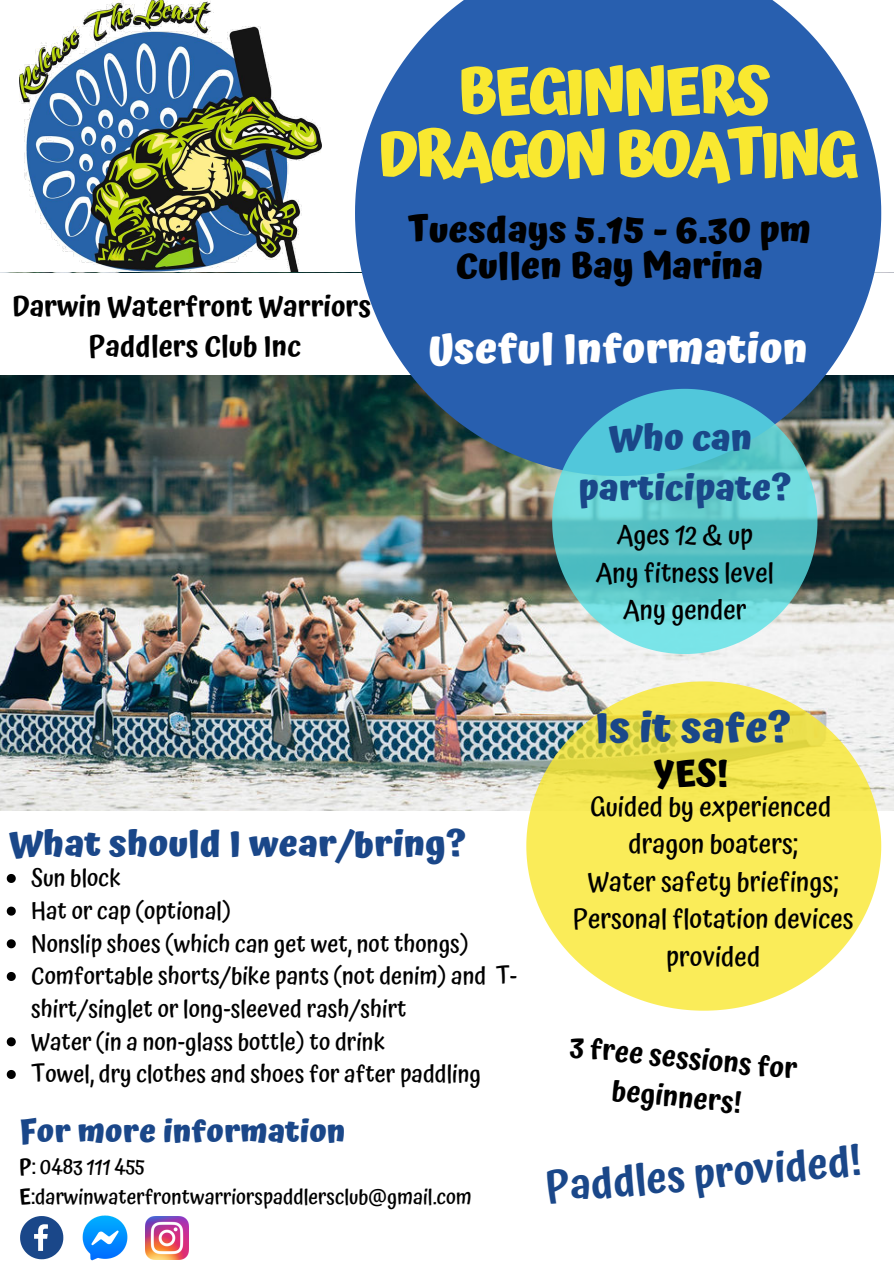
<style>
.page{position:relative;width:894px;height:1264px;background:#fff}
.page>*{position:absolute;margin:0;border:0;box-sizing:border-box;transform-origin:0 0}
.t1{font:700 63px "Atma";letter-spacing:-.06em;color:#f9e830}
.t2{font:700 42px "Atma";color:#fff}
.t3{font:700 42px "Atma";color:#1a4789}
.t4{font:600 41.1px "Atma";color:#1a4789}
.t5{font:700 36px "Atma";color:#1a4789}
.t6{font:700 36px "Atma";color:#000}
.t7{font:700 31.5px "Atma";color:#1a4789}
.t8{font:600 28.5px/39.5px "Atma";color:#000;text-align:center}
.t9{font:500 27px/37.3px "Atma";color:#000;text-align:center}
.t10{font:500 24px/32.7px "Atma";color:#000}
.t11{font:500 21px "Atma";color:#000}
.s1{font-weight:600}
</style>
<div class="page">
<img style="left:19px;top:0;width:302px;height:273px">
<img style="left:0;top:375px;width:893px;height:435px">
<svg style="left:355px;top:0;width:526px;height:476px;fill:#285faf"></svg>
<svg style="left:552px;top:389px;width:265px;height:265px"></svg>
<svg style="left:526px;top:681px;width:355px;height:329px;fill:#faec59"></svg>
<svg style="left:20px;top:1216px;width:43px;height:43px"></svg>
<img style="left:146px;top:1216px;width:42px;height:43px">
<img style="left:82px;top:1215px;width:45px;height:45px">
<svg style="left:7px;top:874px;width:9px;height:9px"></svg>
<svg style="left:7px;top:906px;width:9px;height:9px"></svg>
<svg style="left:7px;top:939px;width:9px;height:9px"></svg>
<svg style="left:7px;top:972px;width:9px;height:8px"></svg>
<svg style="left:7px;top:1037px;width:9px;height:9px"></svg>
<svg style="left:7px;top:1070px;width:9px;height:8px"></svg>
<p class="t1" style="left:456px;top:55px;width:315px">BEGINNERS</p>
<p class="t1" style="left:378px;top:118px;width:481px">DRAGON BOATING</p>
<p class="t8" style="left:12px;top:287px;width:360px">Darwin Waterfront Warriors</p>
<p class="t8" style="left:88px;top:326px;width:214px">Paddlers Club Inc</p>
<p class="t6" style="left:408px;top:208px;width:404px">Tuesdays 5.15 - 6.30 pm</p>
<p class="t6" style="left:456px;top:244px;width:309px">Cullen Bay Marina</p>
<p class="t2" style="left:428px;top:324px;width:381px">Useful Information</p>
<p class="t5" style="left:609px;top:416px;width:145px">Who can</p>
<p class="t5" style="left:578px;top:466px;width:214px">participate?</p>
<p class="t9" style="left:616px;top:516px;width:138px">Ages 12 &amp; up</p>
<p class="t9" style="left:595px;top:554px;width:180px">Any fitness level</p>
<p class="t9" style="left:622px;top:591px;width:125px">Any gender</p>
<p class="t3" style="left:595px;top:703px;width:197px">Is it safe?</p>
<p class="t6" style="left:654px;top:752px;width:76px">YES!</p>
<p class="t5" style="left:10px;top:822px;width:458px">What should I wear/bring?</p>
<p class="t10" style="left:31px;top:861px;width:91px">Sun block</p>
<p class="t10" style="left:31px;top:894px;width:201px">Hat or cap (optional)</p>
<p class="t10" style="left:31px;top:927px;width:439px">Nonslip shoes (which can get wet, not thongs)</p>
<p class="t10" style="left:31px;top:959px;width:487px">Comfortable shorts/bike pants (not denim) and T&shy;shirt/singlet or long-sleeved rash/shirt</p>
<p class="t10" style="left:31px;top:1025px;width:355px">Water (in a non-glass bottle) to drink</p>
<p class="t10" style="left:31px;top:1057px;width:451px">Towel, dry clothes and shoes for after paddling</p>
<p class="t7" style="left:19px;top:1112px;width:328px">For more information</p>
<p class="t11" style="left:19px;top:1154px;width:127px"><span class="s1">P</span>: 0483 111 455</p>
<p class="t11" style="left:19px;top:1184px;width:454px"><span class="s1">E</span>:darwinwaterfrontwarriorspaddlersclub@gmail.com</p>
<p class="t9" style="left:590px;top:788px;width:243px">Guided by experienced</p>
<p class="t9" style="left:628px;top:825px;width:171px">dragon boaters;</p>
<p class="t9" style="left:587px;top:862px;width:252px">Water safety briefings;</p>
<p class="t9" style="left:572px;top:900px;width:282px">Personal flotation devices provided</p>
<p class="t8" style="left:572px;top:1026px;width:230px;rotate:6deg">3 free sessions for beginners!</p>
<p class="t4" style="left:543px;top:1163px;width:318px;rotate:-5deg">Paddles provided!</p>
</div>
